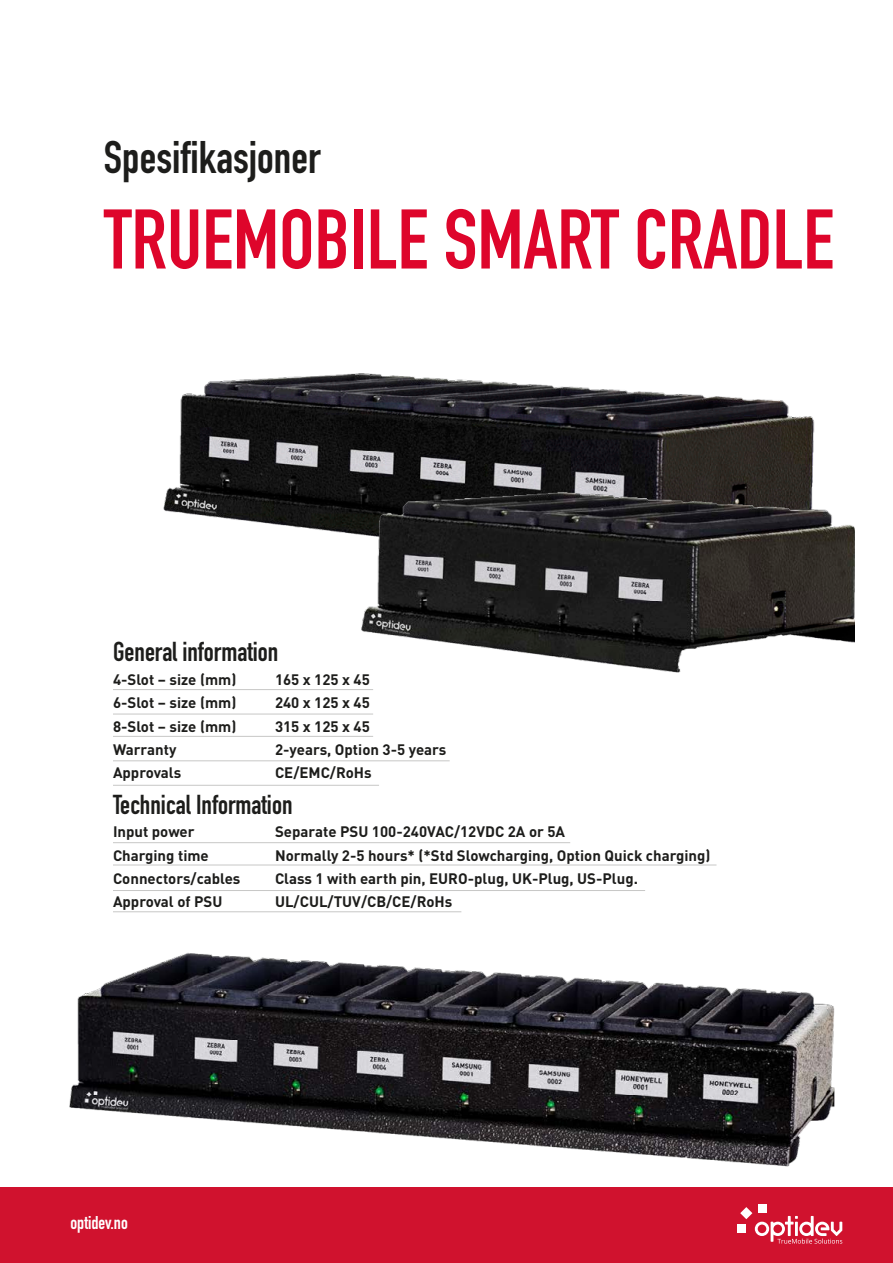
<style>
.page{position:relative;width:893px;height:1263px;background:#fff}
.page>*{position:absolute;margin:0;border:0;box-sizing:border-box;transform-origin:0 0}
.t1{font:700 82.95px "DIN Condensed";color:#de052b}
.t2{font:700 45px "DIN Condensed";color:#1d1d1b}
.t3{font:700 27px "DIN Condensed";color:#1d1d1b}
.t4{font:700 18.3px "DIN Condensed";color:#fff}
.t5{font:700 15px "DIN";color:#1d1d1b}
</style>
<div class="page">
<img style="left:37px;top:911px;width:840px;height:277px">
<div style="left:0;top:1188px;width:893px;height:75px;background:#d0122e"></div>
<div style="left:738px;top:1224px;width:8px;height:9px;background:#fff"></div>
<div style="left:758px;top:1204px;width:8px;height:9px;background:#fff"></div>
<svg style="left:740px;top:1207px;width:102px;height:36px"></svg>
<hr style="left:113px;top:689px;width:260px;height:1px;background:#c7c7c6">
<hr style="left:113px;top:714px;width:260px;height:1px;background:#c7c7c6">
<hr style="left:113px;top:736px;width:260px;height:1px;background:#c7c7c6">
<hr style="left:113px;top:760px;width:337px;height:1px;background:#c7c7c6">
<hr style="left:113px;top:785px;width:266px;height:1px;background:#c7c7c6">
<hr style="left:113px;top:842px;width:457px;height:1px;background:#c7c7c6">
<hr style="left:113px;top:865px;width:603px;height:1px;background:#c7c7c6">
<hr style="left:113px;top:890px;width:532px;height:1px;background:#c7c7c6">
<hr style="left:113px;top:911px;width:348px;height:1px;background:#c7c7c6">
<img style="left:163px;top:373px;width:652px;height:160px">
<img style="left:342px;top:468px;width:512px;height:205px">
<p class="t2" style="left:104px;top:127px;width:218px">Spesifikasjoner</p>
<p class="t1" style="left:104px;top:184px;width:731px">TRUEMOBILE SMART CRADLE</p>
<p class="t3" style="left:113px;top:634px;width:167px">General information</p>
<p class="t5" style="left:113px;top:669px;width:125px">4-Slot – size (mm)</p>
<p class="t5" style="left:275px;top:669px;width:96px">165 x 125 x 45</p>
<p class="t5" style="left:113px;top:693px;width:125px">6-Slot – size (mm)</p>
<p class="t5" style="left:275px;top:693px;width:96px">240 x 125 x 45</p>
<p class="t5" style="left:113px;top:716px;width:125px">8-Slot – size (mm)</p>
<p class="t5" style="left:275px;top:716px;width:96px">315 x 125 x 45</p>
<p class="t5" style="left:113px;top:740px;width:65px">Warranty</p>
<p class="t5" style="left:275px;top:740px;width:173px">2-years, Option 3-5 years</p>
<p class="t5" style="left:113px;top:763px;width:70px">Approvals</p>
<p class="t5" style="left:275px;top:763px;width:98px">CE/EMC/RoHs</p>
<p class="t3" style="left:113px;top:786px;width:181px">Technical Information</p>
<p class="t5" style="left:113px;top:822px;width:83px">Input power</p>
<p class="t5" style="left:275px;top:822px;width:292px">Separate PSU 100-240VAC/12VDC 2A or 5A</p>
<p class="t5" style="left:113px;top:845px;width:97px">Charging time</p>
<p class="t5" style="left:275px;top:845px;width:437px">Normally 2-5 hours* (*Std Slowcharging, Option Quick charging)</p>
<p class="t5" style="left:113px;top:869px;width:129px">Connectors/cables</p>
<p class="t5" style="left:275px;top:869px;width:365px">Class 1 with earth pin, EURO-plug, UK-Plug, US-Plug.</p>
<p class="t5" style="left:113px;top:892px;width:111px">Approval of PSU</p>
<p class="t5" style="left:275px;top:892px;width:179px">UL/CUL/TUV/CB/CE/RoHs</p>
<p class="t4" style="left:70px;top:1211px;width:59px">optidev.no</p>
</div>
